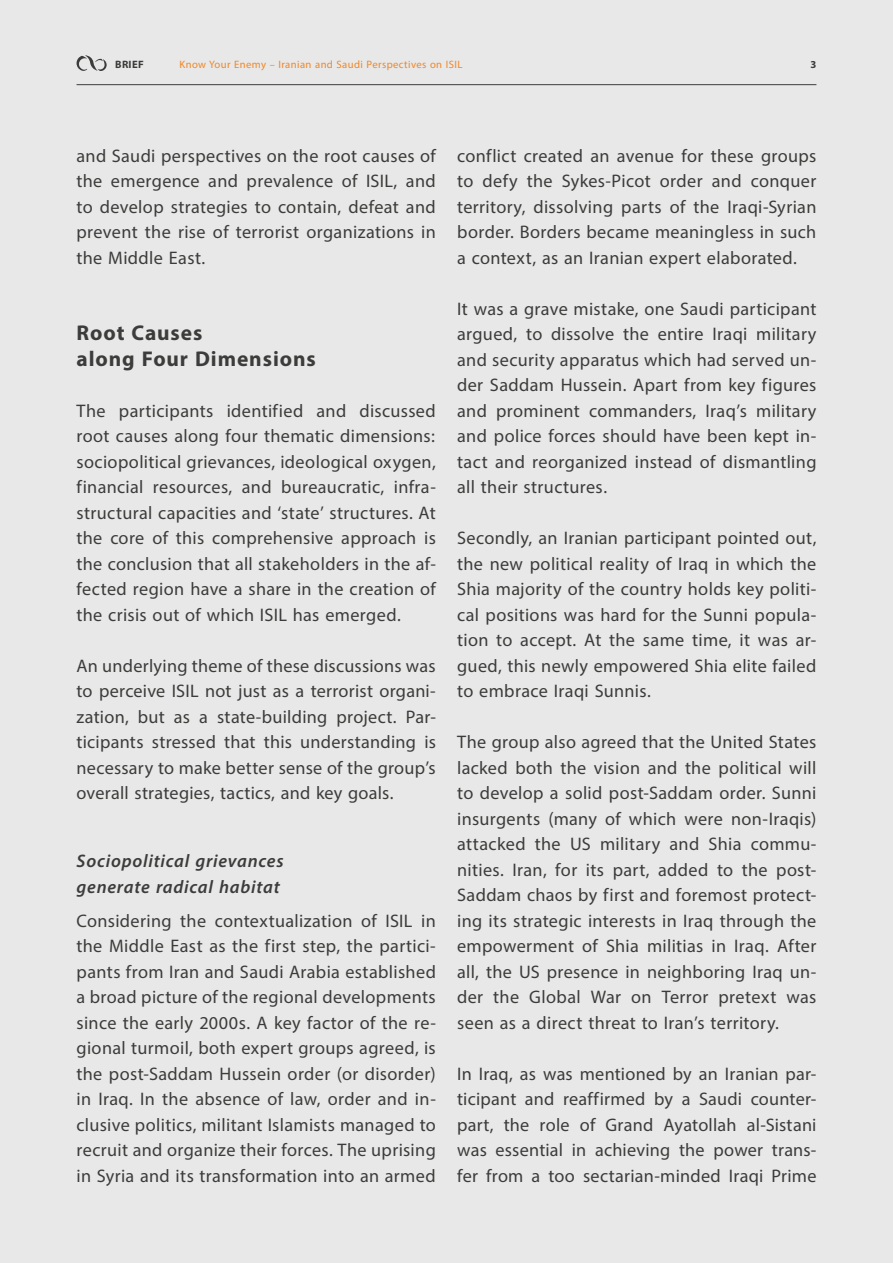
<style>
.page{position:relative;width:893px;height:1263px;background:#e8e8e8}
.page>*{position:absolute;margin:0;border:0;box-sizing:border-box;transform-origin:0 0}
.t1{font:700 30px/25.5px "Myriad Arabic";letter-spacing:.03em;color:#3c3c3b}
.t2{font:25.5px/25.5px "Myriad Arabic";letter-spacing:.01em;color:#3c3c3b;text-align:justify}
.t3{font:italic 600 25.5px/25.5px "Myriad Arabic";letter-spacing:.03em;color:#3c3c3b}
.t4{font:15px "Myriad Arabic";letter-spacing:.025em;color:#f18625}
.t5{font:700 15px "Myriad Arabic";letter-spacing:.02em;color:#3c3c3b}
</style>
<div class="page">
<hr style="left:77px;top:84px;width:739px;height:1px;background:#3c3c3b">
<svg style="left:77px;top:55px;width:30px;height:16px"></svg>
<p class="t5" style="left:115px;top:54px;width:30px">BRIEF</p>
<p class="t4" style="left:179px;top:54px;width:284px">Know Your Enemy – Iranian and Saudi Perspectives on ISIL</p>
<p class="t5" style="left:810px;top:54px;width:7px">3</p>
<p class="t2" style="left:77px;top:143px;width:361px">and Saudi perspectives on the root causes of the emergence and prevalence of ISIL, and to develop strategies to contain, defeat and prevent the rise of terrorist organizations in the Middle East.</p>
<p class="t1" style="left:77px;top:317px;width:241px">Root Causes<br>along Four Dimensions</p>
<p class="t2" style="left:77px;top:398px;width:361px">The participants identified and discussed root causes along four thematic dimensions: sociopolitical grievances, ideological oxygen, financial resources, and bureaucratic, infra&shy;structural capacities and ‘state’ structures. At the core of this comprehensive approach is the conclusion that all stakeholders in the af&shy;fected region have a share in the creation of the crisis out of which ISIL has emerged.</p>
<p class="t2" style="left:77px;top:653px;width:361px">An underlying theme of these discussions was to perceive ISIL not just as a terrorist organi&shy;zation, but as a state-building project. Par&shy;ticipants stressed that this understanding is necessary to make better sense of the group’s overall strategies, tactics, and key goals.</p>
<p class="t3" style="left:77px;top:848px;width:209px">Sociopolitical grievances generate radical habitat</p>
<p class="t2" style="left:77px;top:908px;width:361px">Considering the contextualization of ISIL in the Middle East as the first step, the partici&shy;pants from Iran and Saudi Arabia established a broad picture of the regional developments since the early 2000s. A key factor of the re&shy;gional turmoil, both expert groups agreed, is the post-Saddam Hussein order (or disorder) in Iraq. In the absence of law, order and in&shy;clusive politics, militant Islamists managed to recruit and organize their forces. The uprising in Syria and its transformation into an armed</p>
<p class="t2" style="left:457px;top:143px;width:361px">conflict created an avenue for these groups to defy the Sykes-Picot order and conquer territory, dissolving parts of the Iraqi-Syrian border. Borders became meaningless in such a context, as an Iranian expert elaborated.</p>
<p class="t2" style="left:457px;top:296px;width:361px">It was a grave mistake, one Saudi participant argued, to dissolve the entire Iraqi military and security apparatus which had served un&shy;der Saddam Hussein. Apart from key figures and prominent commanders, Iraq’s military and police forces should have been kept in&shy;tact and reorganized instead of dismantling all their structures.</p>
<p class="t2" style="left:457px;top:525px;width:361px">Secondly, an Iranian participant pointed out, the new political reality of Iraq in which the Shia majority of the country holds key politi&shy;cal positions was hard for the Sunni popula&shy;tion to accept. At the same time, it was ar&shy;gued, this newly empowered Shia elite failed to embrace Iraqi Sunnis.</p>
<p class="t2" style="left:457px;top:729px;width:361px">The group also agreed that the United States lacked both the vision and the political will to develop a solid post-Saddam order. Sunni insurgents (many of which were non-Iraqis) attacked the US military and Shia commu&shy;nities. Iran, for its part, added to the post-Saddam chaos by first and foremost protect&shy;ing its strategic interests in Iraq through the empowerment of Shia militias in Iraq. After all, the US presence in neighboring Iraq un&shy;der the Global War on Terror pretext was seen as a direct threat to Iran’s territory.</p>
<p class="t2" style="left:457px;top:1061px;width:361px">In Iraq, as was mentioned by an Iranian par&shy;ticipant and reaffirmed by a Saudi counter&shy;part, the role of Grand Ayatollah al-Sistani was essential in achieving the power trans&shy;fer from a too sectarian-minded Iraqi Prime</p>
</div>
